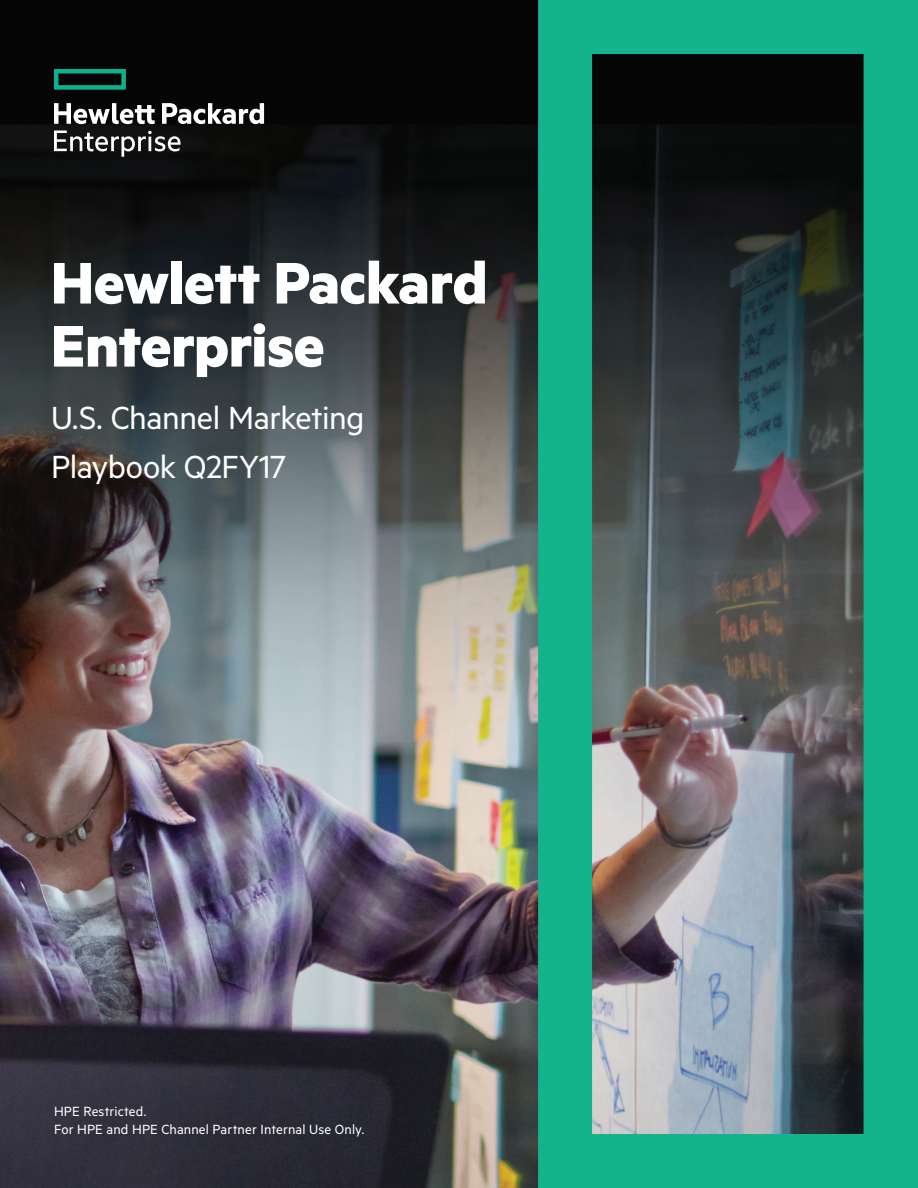
<style>
.page{position:relative;width:918px;height:1188px;background:#fff}
.page>*{position:absolute;margin:0;border:0;box-sizing:border-box;transform-origin:0 0}
.t1{font:700 66px/63px "Metric";letter-spacing:-.01em;color:#fff}
.t2{font:36px/48.8px "Metric";letter-spacing:-.01em;color:#fff}
.t3{font:15px/18px "Metric";letter-spacing:.01em;color:#fff}
</style>
<div class="page">
<img style="left:0;top:0;width:538px;height:1188px">
<svg style="left:54px;top:69px;width:72px;height:21px;background:#065b48"></svg>
<svg style="left:54px;top:103px;width:210px;height:54px"></svg>
<img style="left:538px;top:0;width:380px;height:1188px">
<h1 class="t1" style="left:51px;top:249px;width:438px">Hewlett Packard<br>Enterprise</h1>
<h2 class="t2" style="left:51px;top:392px;width:315px">U.S. Channel Marketing<br>Playbook Q2FY17</h2>
<p class="t3" style="left:54px;top:1102px;width:312px">HPE Restricted.<br>For HPE and HPE Channel Partner Internal Use Only.</p>
</div>
